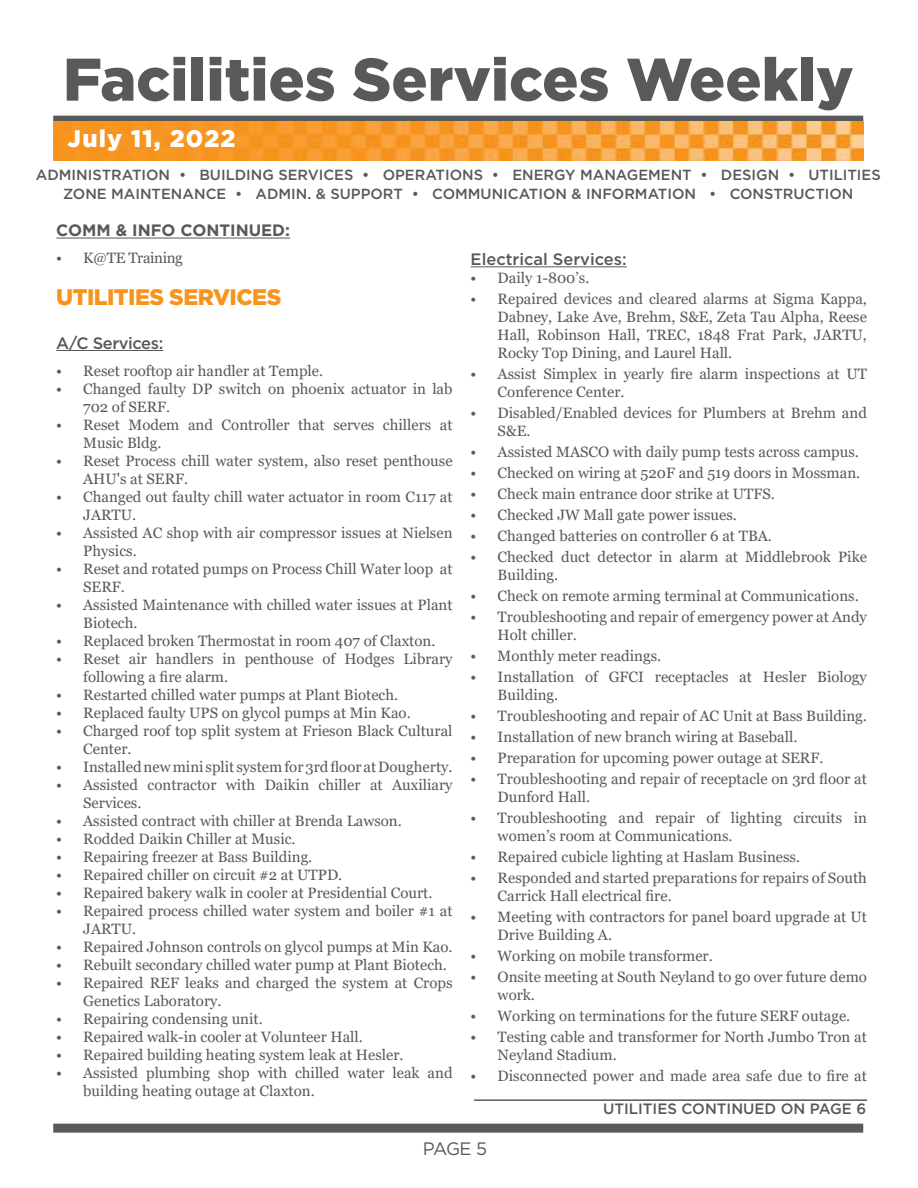
<style>
.page{position:relative;width:918px;height:1188px;background:#fff}
.page>*{position:absolute;margin:0;border:0;box-sizing:border-box;transform-origin:0 0}
.t1{font:900 60px "Gotham";color:#58595b}
.t2{font:900 24px "Gotham";letter-spacing:.05em;color:#fff}
.t3{font:900 22.5px "Gotham";letter-spacing:-.025em;color:#f7941e}
.t4{font:18px "Gotham";color:#58595b}
.t5{font:500 16.5px "Gotham";color:#58595b}
.t6{font:700 16.5px "Gotham";color:#58595b}
.t7{font:500 16.5px "Gotham";letter-spacing:-.025em;color:#58595b}
.t8{font:15px/18px "Georgia";color:#58595b}
.t9{font:500 15px "Gotham";color:#58595b}
.t10{font:15px "Georgia";letter-spacing:-.025em;color:#58595b}
.t11{font:500 14.7px/19.4px "Gotham";color:#58595b;text-align:center}
</style>
<div class="page">
<div style="left:53px;top:1124px;width:810px;height:9px;background:#58595b"></div>
<div style="left:53px;top:116px;width:810px;height:6px;background:#58595b"></div>
<img style="left:53px;top:121px;width:810px;height:40px">
<hr style="left:56px;top:350px;width:107px;height:1px;background:#58595b">
<hr style="left:471px;top:266px;width:156px;height:1px;background:#58595b">
<hr style="left:56px;top:238px;width:234px;height:1px;background:#58595b">
<hr style="left:474px;top:1099px;width:393px;height:2px;background:#58595b">
<h1 class="t1" style="left:63px;top:38px;width:792px">Facilities Services Weekly</h1>
<h2 class="t2" style="left:68px;top:122px;width:169px">July 11, 2022</h2>
<p class="t11" style="left:36px;top:165px;width:846px">ADMINISTRATION • BUILDING SERVICES • OPERATIONS • ENERGY MANAGEMENT • DESIGN • UTILITIES<br>ZONE MAINTENANCE • ADMIN. &amp; SUPPORT • COMMUNICATION &amp; INFORMATION • CONSTRUCTION</p>
<p class="t6" style="left:56px;top:220px;width:235px">COMM &amp; INFO CONTINUED:</p>
<p class="t10" style="left:56px;top:249px;width:128px">• K@TE Training</p>
<h3 class="t3" style="left:56px;top:282px;width:227px">UTILITIES SERVICES</h3>
<p class="t7" style="left:56px;top:332px;width:109px">A/C Services:</p>
<p class="t8" style="left:56px;top:362px;width:268px">• Reset rooftop air handler at Temple.</p>
<p class="t8" style="left:83px;top:380px;width:371px;text-indent:-27px">• Changed faulty DP switch on phoenix actuator in lab<br>702 of SERF.</p>
<p class="t8" style="left:83px;top:416px;width:371px;text-indent:-27px">• Reset Modem and Controller that serves chillers at<br>Music Bldg.</p>
<p class="t8" style="left:83px;top:452px;width:371px;text-indent:-27px">• Reset Process chill water system, also reset penthouse<br>AHU's at SERF.</p>
<p class="t8" style="left:83px;top:488px;width:371px;text-indent:-27px">• Changed out faulty chill water actuator in room C117 at<br>JARTU.</p>
<p class="t8" style="left:83px;top:524px;width:371px;text-indent:-27px">• Assisted AC shop with air compressor issues at Nielsen<br>Physics.</p>
<p class="t8" style="left:83px;top:560px;width:371px;text-indent:-27px">• Reset and rotated pumps on Process Chill Water loop at<br>SERF.</p>
<p class="t8" style="left:83px;top:596px;width:371px;text-indent:-27px">• Assisted Maintenance with chilled water issues at Plant<br>Biotech.</p>
<p class="t8" style="left:56px;top:632px;width:381px">• Replaced broken Thermostat in room 407 of Claxton.</p>
<p class="t8" style="left:83px;top:650px;width:371px;text-indent:-27px">• Reset air handlers in penthouse of Hodges Library following a fire alarm.</p>
<p class="t8" style="left:56px;top:686px;width:343px">• Restarted chilled water pumps at Plant Biotech.</p>
<p class="t8" style="left:56px;top:704px;width:356px">• Replaced faulty UPS on glycol pumps at Min Kao.</p>
<p class="t8" style="left:83px;top:722px;width:371px;text-indent:-27px">• Charged roof top split system at Frieson Black Cultural<br>Center.</p>
<p class="t8" style="left:56px;top:758px;width:398px">• Installed new mini split system for 3rd floor at Dougherty.</p>
<p class="t8" style="left:83px;top:776px;width:371px;text-indent:-27px">• Assisted contractor with Daikin chiller at Auxiliary<br>Services.</p>
<p class="t8" style="left:56px;top:812px;width:347px">• Assisted contract with chiller at Brenda Lawson.</p>
<p class="t8" style="left:56px;top:830px;width:241px">• Rodded Daikin Chiller at Music.</p>
<p class="t8" style="left:56px;top:848px;width:258px">• Repairing freezer at Bass Building.</p>
<p class="t8" style="left:56px;top:866px;width:288px">• Repaired chiller on circuit #2 at UTPD.</p>
<p class="t8" style="left:56px;top:884px;width:378px">• Repaired bakery walk in cooler at Presidential Court.</p>
<p class="t8" style="left:83px;top:902px;width:371px;text-indent:-27px">• Repaired process chilled water system and boiler #1 at<br>JARTU.</p>
<p class="t8" style="left:56px;top:938px;width:398px">• Repaired Johnson controls on glycol pumps at Min Kao.</p>
<p class="t8" style="left:56px;top:956px;width:392px">• Rebuilt secondary chilled water pump at Plant Biotech.</p>
<p class="t8" style="left:83px;top:974px;width:371px;text-indent:-27px">• Repaired REF leaks and charged the system at Crops<br>Genetics Laboratory.</p>
<p class="t8" style="left:56px;top:1010px;width:208px">• Repairing condensing unit.</p>
<p class="t8" style="left:56px;top:1028px;width:308px">• Repaired walk-in cooler at Volunteer Hall.</p>
<p class="t8" style="left:56px;top:1046px;width:349px">• Repaired building heating system leak at Hesler.</p>
<p class="t8" style="left:83px;top:1064px;width:371px;text-indent:-27px">• Assisted plumbing shop with chilled water leak and building heating outage at Claxton.</p>
<p class="t5" style="left:471px;top:249px;width:158px">Electrical Services:</p>
<p class="t8" style="left:471px;top:269px;width:120px">• Daily 1-800’s.</p>
<p class="t8" style="left:498px;top:290px;width:371px;text-align:justify;text-indent:-27px">• Repaired devices and cleared alarms at Sigma Kappa, Dabney, Lake Ave, Brehm, S&amp;E, Zeta Tau Alpha, Reese Hall, Robinson Hall, TREC, 1848 Frat Park, JARTU, Rocky Top Dining, and Laurel Hall.</p>
<p class="t8" style="left:498px;top:365px;width:371px;text-indent:-27px">• Assist Simplex in yearly fire alarm inspections at UT<br>Conference Center.</p>
<p class="t8" style="left:498px;top:404px;width:371px;text-indent:-27px">• Disabled/Enabled devices for Plumbers at Brehm and<br>S&amp;E.</p>
<p class="t8" style="left:471px;top:443px;width:390px">• Assisted MASCO with daily pump tests across campus.</p>
<p class="t8" style="left:471px;top:464px;width:391px">• Checked on wiring at 520F and 519 doors in Mossman.</p>
<p class="t8" style="left:471px;top:485px;width:306px">• Check main entrance door strike at UTFS.</p>
<p class="t8" style="left:471px;top:506px;width:268px">• Checked JW Mall gate power issues.</p>
<p class="t8" style="left:471px;top:527px;width:303px">• Changed batteries on controller 6 at TBA.</p>
<p class="t8" style="left:498px;top:548px;width:371px;text-indent:-27px">• Checked duct detector in alarm at Middlebrook Pike<br>Building.</p>
<p class="t8" style="left:471px;top:587px;width:390px">• Check on remote arming terminal at Communications.</p>
<p class="t8" style="left:498px;top:608px;width:371px;text-indent:-27px">• Troubleshooting and repair of emergency power at Andy<br>Holt chiller.</p>
<p class="t8" style="left:471px;top:647px;width:192px">• Monthly meter readings.</p>
<p class="t8" style="left:498px;top:668px;width:371px;text-indent:-27px">• Installation of GFCI receptacles at Hesler Biology<br>Building.</p>
<p class="t8" style="left:471px;top:707px;width:398px">• Troubleshooting and repair of AC Unit at Bass Building.</p>
<p class="t8" style="left:471px;top:728px;width:328px">• Installation of new branch wiring at Baseball.</p>
<p class="t8" style="left:471px;top:749px;width:354px">• Preparation for upcoming power outage at SERF.</p>
<p class="t8" style="left:498px;top:770px;width:371px;text-indent:-27px">• Troubleshooting and repair of receptacle on 3rd floor at<br>Dunford Hall.</p>
<p class="t8" style="left:498px;top:809px;width:371px;text-indent:-27px">• Troubleshooting and repair of lighting circuits in women’s room at Communications.</p>
<p class="t8" style="left:471px;top:848px;width:331px">• Repaired cubicle lighting at Haslam Business.</p>
<p class="t8" style="left:498px;top:869px;width:371px;text-indent:-27px">• Responded and started preparations for repairs of South<br>Carrick Hall electrical fire.</p>
<p class="t8" style="left:498px;top:908px;width:371px;text-indent:-27px">• Meeting with contractors for panel board upgrade at Ut<br>Drive Building A.</p>
<p class="t8" style="left:471px;top:947px;width:244px">• Working on mobile transformer.</p>
<p class="t8" style="left:498px;top:968px;width:371px;text-indent:-27px">• Onsite meeting at South Neyland to go over future demo work.</p>
<p class="t8" style="left:471px;top:1007px;width:381px">• Working on terminations for the future SERF outage.</p>
<p class="t8" style="left:498px;top:1028px;width:371px;text-indent:-27px">• Testing cable and transformer for North Jumbo Tron at<br>Neyland Stadium.</p>
<p class="t8" style="left:471px;top:1067px;width:398px">• Disconnected power and made area safe due to fire at</p>
<p class="t9" style="left:603px;top:1099px;width:265px">UTILITIES CONTINUED ON PAGE 6</p>
<p class="t4" style="left:423px;top:1137px;width:66px">PAGE 5</p>
</div>
